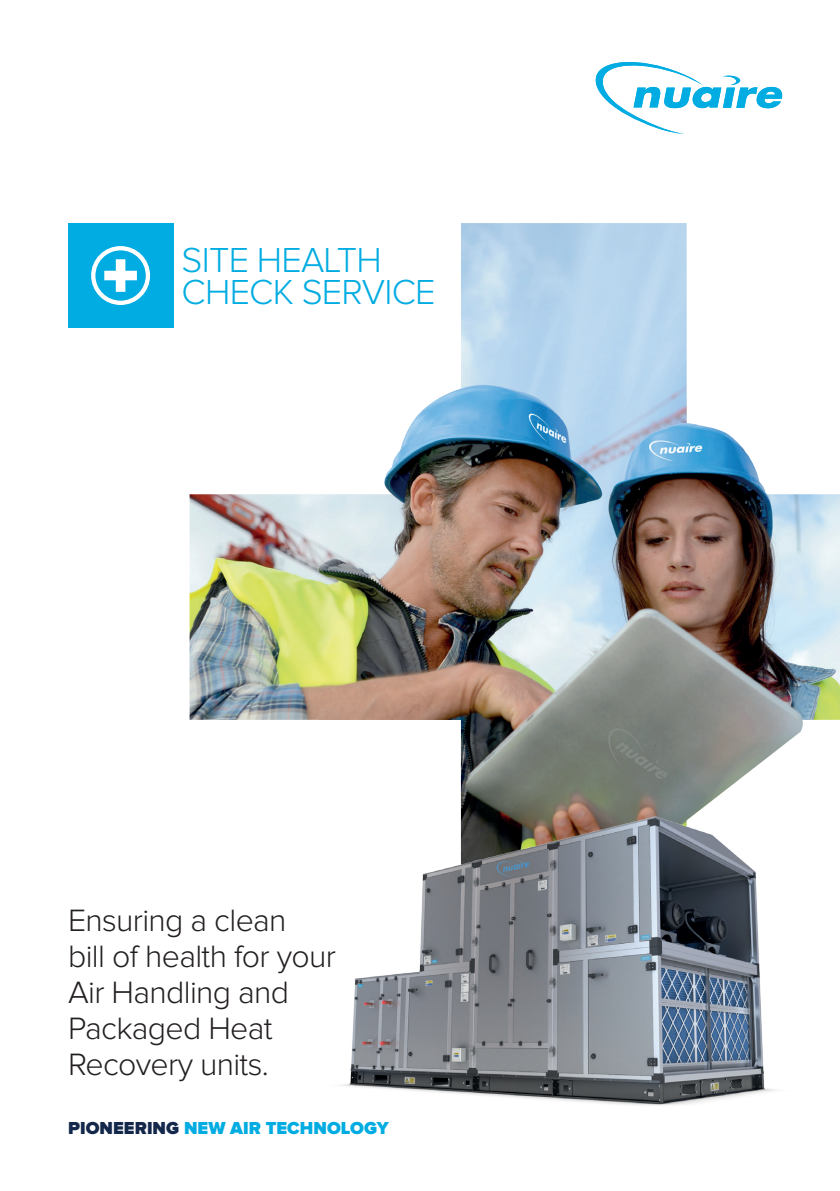
<style>
.page{position:relative;width:840px;height:1191px;background:#fff}
.page>*{position:absolute;margin:0;border:0;box-sizing:border-box;transform-origin:0 0}
.t1{font:300 36px/32px "Proxima Nova";letter-spacing:-.02em;color:#00ace1}
.t2{font:300 32px/36px "Proxima Nova";letter-spacing:-.02em;color:#231f20}
.t3{font:900 18px "Proxima Nova";letter-spacing:.005em;color:#00ace1}
.s1{color:#14284b}
</style>
<div class="page">
<div style="left:68px;top:223px;width:105px;height:105px;background:#00ace1"></div>
<div style="left:91px;top:246px;width:59px;height:59px;border:4px solid #fff;border-radius:50%"></div>
<svg style="left:104px;top:259px;width:33px;height:33px"></svg>
<img style="left:189px;top:223px;width:650px;height:497px">
<img style="left:317px;top:385px;width:489px;height:396px">
<img style="left:341px;top:781px;width:434px;height:324px">
<svg style="left:595px;top:62px;width:187px;height:72px"></svg>
<p class="t1" style="left:181px;top:245px;width:255px">SITE HEALTH<br>CHECK SERVICE</p>
<p class="t2" style="left:68px;top:904px;width:269px">Ensuring a clean<br>bill of health for your<br>Air Handling and<br>Packaged Heat<br>Recovery units.</p>
<p class="t3" style="left:68px;top:1117px;width:322px"><span class="s1">PIONEERING</span> NEW AIR TECHNOLOGY</p>
</div>
